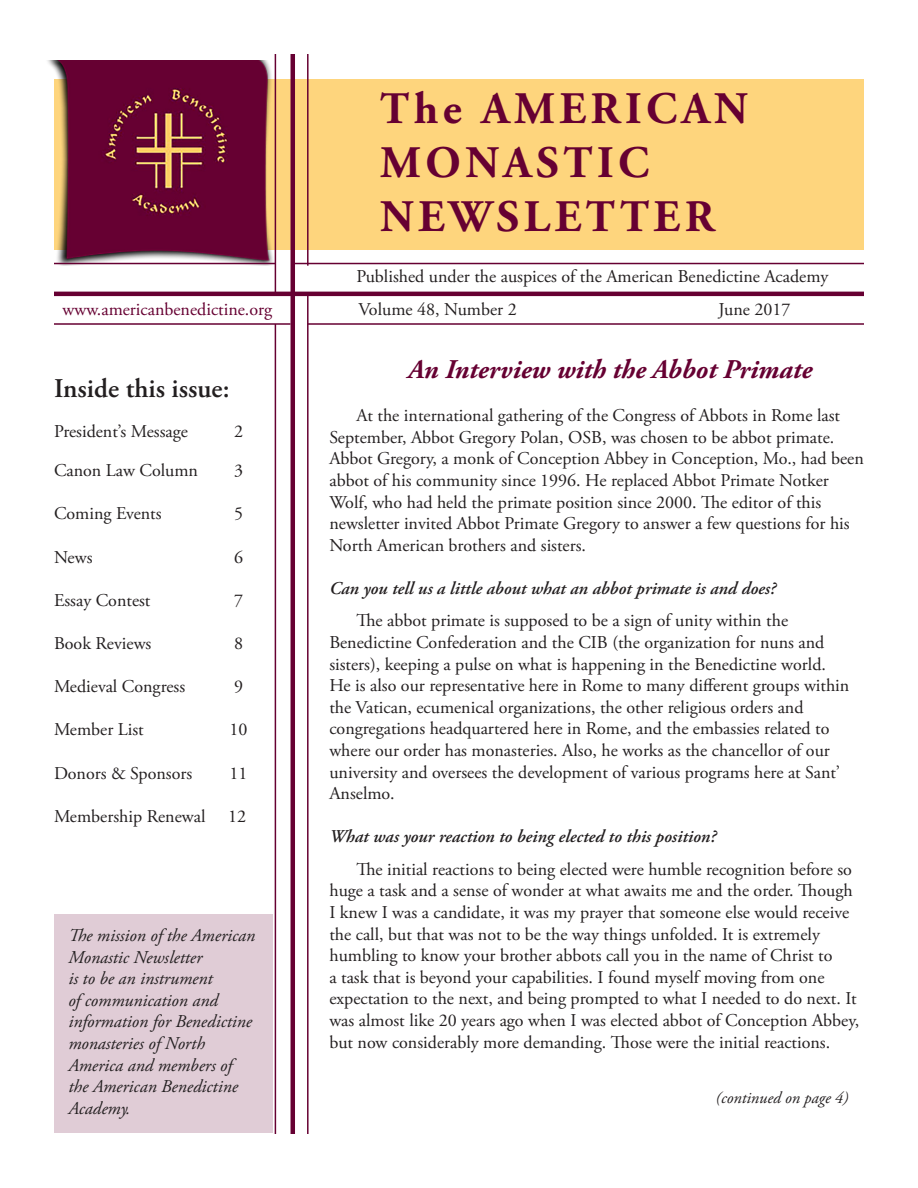
<style>
.page{position:relative;width:918px;height:1188px;background:#fff}
.page>*{position:absolute;margin:0;border:0;box-sizing:border-box;transform-origin:0 0}
.t1{font:700 45px "Adobe Garamond Pro";letter-spacing:.1em;color:#660032}
.AMN{font:italic 700 27px "Adobe Garamond Pro";color:#660032}
.t2{font:600 27px "Adobe Garamond Pro";color:#231f20}
.AMN-2{font:18px/21.6px "Adobe Garamond Pro";color:#231f20}
.t3{font:italic 18px/21.6px "Adobe Garamond Pro";color:#231f20}
.AMN-3{font:italic 600 18px "Adobe Garamond Pro";color:#231f20}
.t4{font:18px "Adobe Garamond Pro";color:#660032}
.t5{font:italic 16.5px "Adobe Garamond Pro";color:#231f20}
</style>
<div class="page">
<div style="left:54px;top:79px;width:810px;height:171px;background:#fed57d"></div>
<img style="left:47px;top:60px;width:228px;height:205px">
<hr style="left:54px;top:292px;width:810px;height:4px;background:#660032">
<hr style="left:291px;top:54px;width:4px;height:1080px;background:#660032">
<hr style="left:295px;top:263px;width:569px;height:1px;background:#660032">
<hr style="left:307px;top:54px;width:2px;height:212px;background:#660032">
<hr style="left:275px;top:54px;width:1px;height:240px;background:#660032">
<hr style="left:54px;top:263px;width:221px;height:1px;background:#660032">
<hr style="left:307px;top:294px;width:2px;height:840px;background:#660032">
<hr style="left:54px;top:323px;width:237px;height:2px;background:#660032">
<hr style="left:308px;top:323px;width:556px;height:2px;background:#660032">
<hr style="left:275px;top:324px;width:1px;height:810px;background:#660032">
<div style="left:55px;top:915px;width:218px;height:218px;background:#e0ccd6"></div>
<p class="t4" style="left:63px;top:298px;width:211px">www.americanbenedictine.org</p>
<p class="t2" style="left:54px;top:373px;width:177px">Inside this issue:</p>
<p class="AMN-2" style="left:54px;top:421px;width:135px">President’s Message</p>
<p class="AMN-2" style="left:234px;top:421px;width:10px">2</p>
<p class="AMN-2" style="left:54px;top:460px;width:146px">Canon Law Column</p>
<p class="AMN-2" style="left:234px;top:460px;width:10px">3</p>
<p class="AMN-2" style="left:54px;top:504px;width:109px">Coming Events</p>
<p class="AMN-2" style="left:234px;top:504px;width:10px">5</p>
<p class="AMN-2" style="left:54px;top:547px;width:40px">News</p>
<p class="AMN-2" style="left:234px;top:547px;width:10px">6</p>
<p class="AMN-2" style="left:54px;top:590px;width:98px">Essay Contest</p>
<p class="AMN-2" style="left:234px;top:590px;width:10px">7</p>
<p class="AMN-2" style="left:54px;top:633px;width:99px">Book Reviews</p>
<p class="AMN-2" style="left:234px;top:633px;width:10px">8</p>
<p class="AMN-2" style="left:54px;top:676px;width:133px">Medieval Congress</p>
<p class="AMN-2" style="left:234px;top:676px;width:10px">9</p>
<p class="AMN-2" style="left:54px;top:720px;width:91px">Member List</p>
<p class="AMN-2" style="left:230px;top:720px;width:19px">10</p>
<p class="AMN-2" style="left:54px;top:763px;width:140px">Donors &amp; Sponsors</p>
<p class="AMN-2" style="left:230px;top:763px;width:19px">11</p>
<p class="AMN-2" style="left:54px;top:806px;width:153px">Membership Renewal</p>
<p class="AMN-2" style="left:228px;top:806px;width:19px">12</p>
<p class="t3" style="left:68px;top:925px;width:188px">The mission of the American<br>Monastic Newsletter<br>is to be an instrument<br>of communication and information for Benedictine monasteries of North<br>America and members of the American Benedictine<br>Academy.</p>
<p class="t1" style="left:380px;top:83px;width:369px">The AMERICAN</p>
<p class="t1" style="left:380px;top:137px;width:271px">MONASTIC</p>
<p class="t1" style="left:380px;top:191px;width:336px">NEWSLETTER</p>
<p class="AMN-2" style="left:356px;top:266px;width:473px">Published under the auspices of the American Benedictine Academy</p>
<p class="AMN-2" style="left:359px;top:299px;width:160px">Volume 48, Number 2</p>
<p class="AMN-2" style="left:719px;top:299px;width:73px">June 2017</p>
<p class="AMN" style="left:408px;top:354px;width:406px">An Interview with the Abbot Primate</p>
<p class="AMN-2" style="left:329px;top:405px;width:536px;text-indent:27px">At the international gathering of the Congress of Abbots in Rome last September, Abbot Gregory Polan, OSB, was chosen to be abbot primate.<br>Abbot Gregory, a monk of Conception Abbey in Conception, Mo., had been abbot of his community since 1996. He replaced Abbot Primate Notker Wolf, who had held the primate position since 2000. The editor of this newsletter invited Abbot Primate Gregory to answer a few questions for his North American brothers and sisters.</p>
<p class="AMN-3" style="left:329px;top:578px;width:448px">Can you tell us a little about what an abbot primate is and does?</p>
<p class="AMN-2" style="left:329px;top:611px;width:521px;text-indent:27px">The abbot primate is supposed to be a sign of unity within the Benedictine Confederation and the CIB (the organization for nuns and sisters), keeping a pulse on what is happening in the Benedictine world.<br>He is also our representative here in Rome to many different groups within the Vatican, ecumenical organizations, the other religious orders and congregations headquartered here in Rome, and the embassies related to where our order has monasteries. Also, he works as the chancellor of our university and oversees the development of various programs here at Sant’ Anselmo.</p>
<p class="AMN-3" style="left:329px;top:826px;width:388px">What was your reaction to being elected to this position?</p>
<p class="AMN-2" style="left:329px;top:859px;width:531px;text-indent:27px">The initial reactions to being elected were humble recognition before so huge a task and a sense of wonder at what awaits me and the order. Though I knew I was a candidate, it was my prayer that someone else would receive the call, but that was not to be the way things unfolded. It is extremely humbling to know your brother abbots call you in the name of Christ to<br>a task that is beyond your capabilities. I found myself moving from one expectation to the next, and being prompted to what I needed to do next. It was almost like 20 years ago when I was elected abbot of Conception Abbey, but now considerably more demanding. Those were the initial reactions.</p>
<p class="t5" style="left:716px;top:1088px;width:134px">(continued on page 4)</p>
</div>
